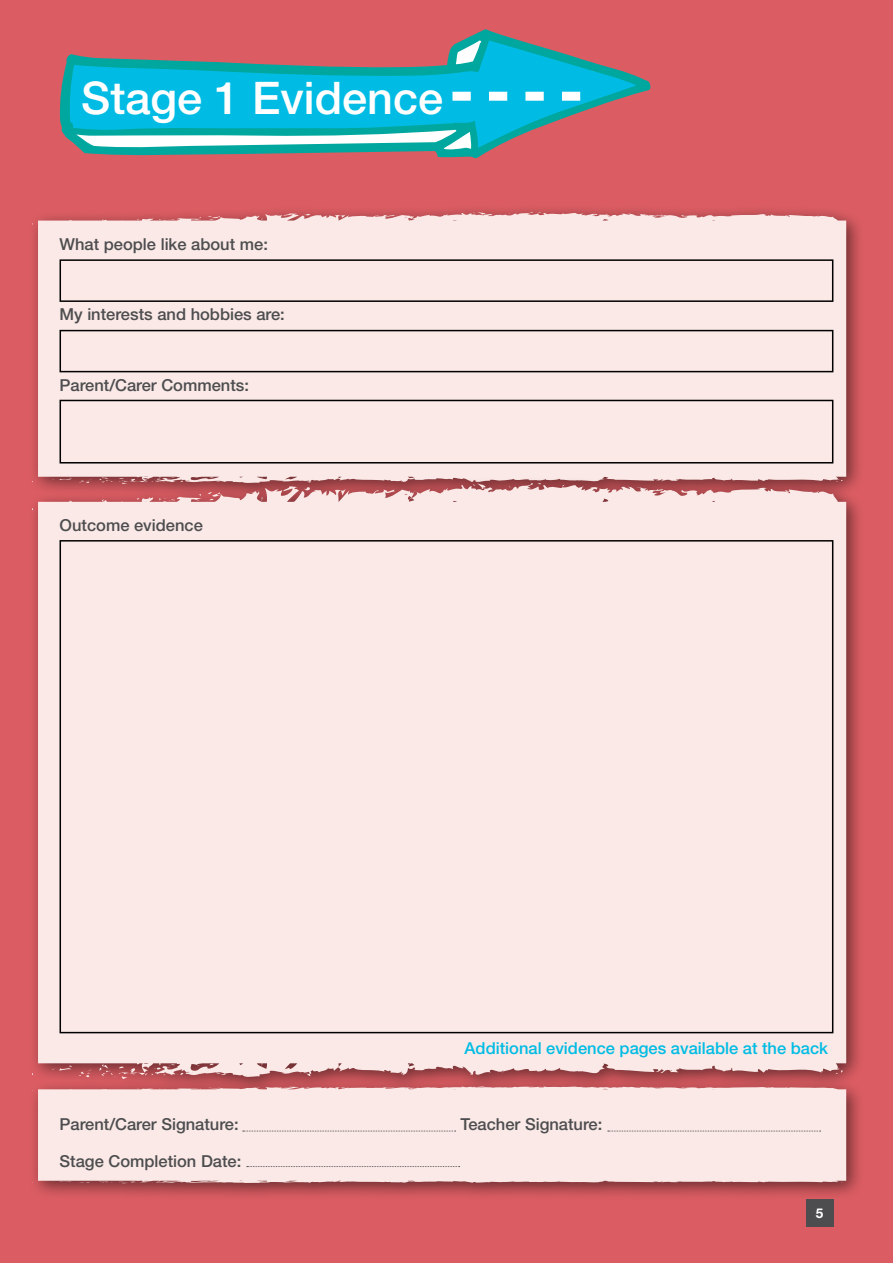
<style>
.page{position:relative;width:893px;height:1263px;background:#db5d63}
.page>*{position:absolute;margin:0;border:0;box-sizing:border-box;transform-origin:0 0}
.t1{font:500 45px "Helvetica Neue LT Std";color:#fff}
.t2{font:500 16.5px "Helvetica Neue LT Std";color:#4d4d4f}
.t3{font:500 16.5px "Helvetica Neue LT Std";color:#00bce4}
.t4{font:700 13.5px "Helvetica Neue LT Std";color:#fff}
</style>
<div class="page">
<div style="left:28px;top:203px;width:837px;height:298px;background:#000;opacity:.5"></div>
<div style="left:32px;top:212px;width:814px;height:263px;background:#fae9e6"></div>
<div style="left:25px;top:475px;width:840px;height:621px;background:#000;opacity:.5"></div>
<div style="left:32px;top:483px;width:814px;height:594px;background:#fae9e6"></div>
<div style="left:28px;top:1077px;width:837px;height:124px;background:#000;opacity:.5"></div>
<div style="left:32px;top:1086px;width:814px;height:97px;background:#fae9e6"></div>
<svg style="left:59px;top:29px;width:592px;height:130px"></svg>
<svg style="left:69px;top:40px;width:567px;height:108px;fill:#00bce4"></svg>
<svg style="left:456px;top:40px;width:26px;height:24px"></svg>
<svg style="left:76px;top:130px;width:395px;height:20px;background:#7bd1cc"></svg>
<svg style="left:452px;top:92px;width:128px;height:9px"></svg>
<svg style="left:243px;top:1131px;width:213px;height:1px"></svg>
<svg style="left:608px;top:1131px;width:213px;height:1px"></svg>
<svg style="left:247px;top:1166px;width:213px;height:1px"></svg>
<div style="left:60px;top:259px;width:773px;height:43px;border:2px solid #000"></div>
<div style="left:60px;top:330px;width:773px;height:42px;border:2px solid #000"></div>
<div style="left:60px;top:400px;width:773px;height:63px;border:2px solid #000"></div>
<div style="left:806px;top:1199px;width:27px;height:27px;background:#4d4d4f"></div>
<h1 class="t1" style="left:81px;top:71px;width:363px">Stage 1 Evidence</h1>
<p class="t2" style="left:60px;top:234px;width:210px">What people like about me:</p>
<p class="t2" style="left:60px;top:305px;width:227px">My interests and hobbies are:</p>
<p class="t2" style="left:60px;top:375px;width:191px">Parent/Carer Comments:</p>
<p class="t2" style="left:60px;top:515px;width:145px">Outcome evidence</p>
<p class="t3" style="left:465px;top:1038px;width:365px">Additional evidence pages available at the back</p>
<p class="t2" style="left:60px;top:1115px;width:181px">Parent/Carer Signature:</p>
<p class="t2" style="left:460px;top:1115px;width:143px">Teacher Signature:</p>
<p class="t2" style="left:60px;top:1151px;width:183px">Stage Completion Date:</p>
<p class="t4" style="left:816px;top:1204px;width:9px">5</p>
</div>
